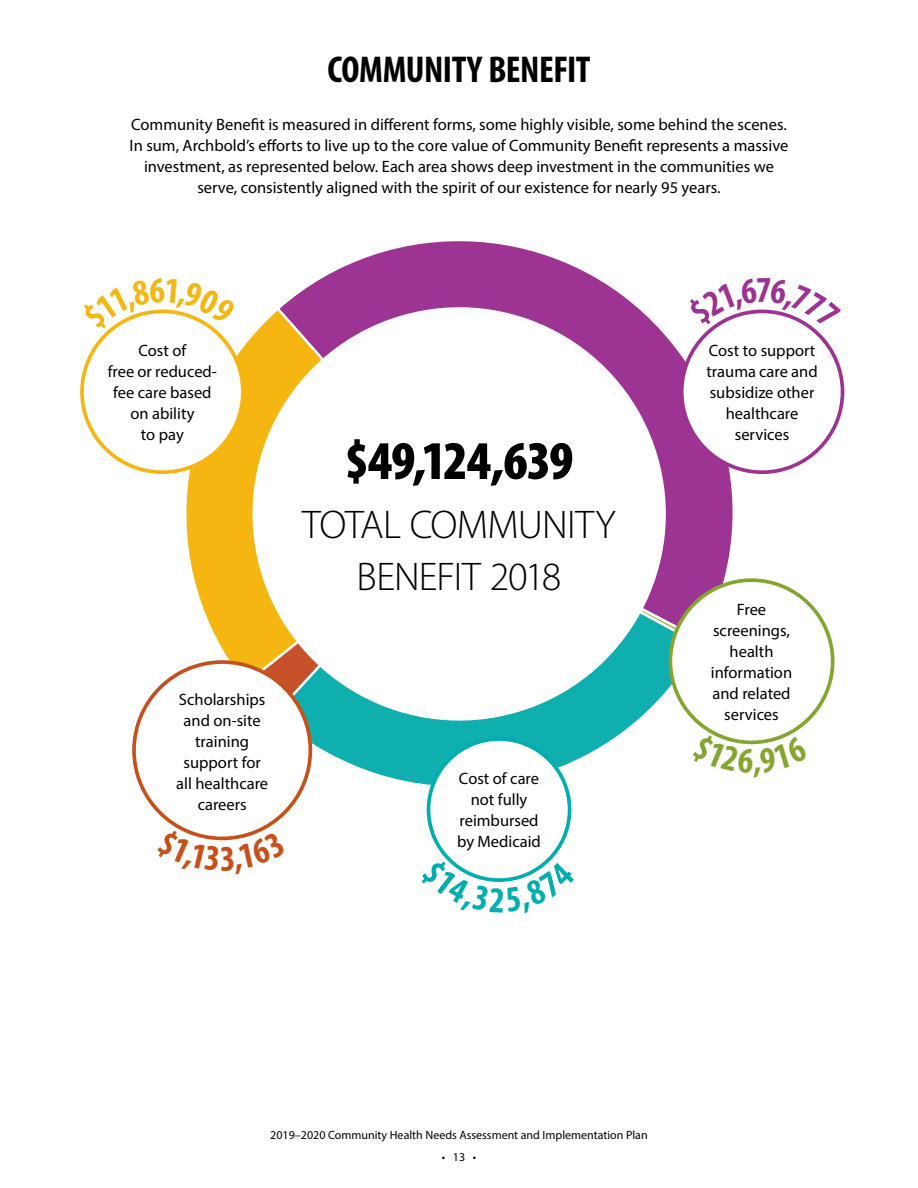
<style>
.page{position:relative;width:918px;height:1188px;background:#fff}
.page>*{position:absolute;margin:0;border:0;box-sizing:border-box;transform-origin:0 0}
.t1{font:900 condensed 54.75px "Myriad Pro";letter-spacing:-.02em;color:#000}
.t2{font:300 40.2px/51.9px "Myriad Pro";letter-spacing:-.025em;color:#000;text-align:center}
.t3{font:700 condensed 37.5px "Myriad Pro";letter-spacing:-.015em;color:#000}
.t4{font:16.5px/21px "Myriad Pro";color:#000;text-align:center}
.t5{font:12px "Myriad Pro";color:#000}
</style>
<div class="page">
<svg style="left:311px;top:241px;width:442px;height:353px"></svg>
<svg style="left:157px;top:331px;width:73px;height:357px"></svg>
<svg style="left:271px;top:510px;width:432px;height:316px"></svg>
<svg style="left:230px;top:285px;width:458px;height:458px"></svg>
<div style="left:670px;top:580px;width:163px;height:162px;background:#fff;border-radius:50%"></div>
<div style="left:669px;top:578px;width:165px;height:166px;border:4px solid #84a630;border-radius:50%"></div>
<div style="left:429px;top:739px;width:141px;height:141px;background:#fff;border-radius:50%"></div>
<div style="left:427px;top:737px;width:144px;height:145px;border:4px solid #00adaf;border-radius:50%"></div>
<div style="left:682px;top:311px;width:161px;height:161px;background:#fff;border-radius:50%"></div>
<div style="left:680px;top:310px;width:164px;height:164px;border:4px solid #9d3293;border-radius:50%"></div>
<div style="left:82px;top:311px;width:161px;height:161px;background:#fff;border-radius:50%"></div>
<div style="left:80px;top:310px;width:165px;height:164px;border:4px solid #f5b611;border-radius:50%"></div>
<div style="left:134px;top:662px;width:176px;height:176px;background:#fff;border-radius:50%"></div>
<svg style="left:691px;top:733px;width:102px;height:44px"></svg>
<svg style="left:445px;top:858px;width:108px;height:24px"></svg>
<svg style="left:686px;top:278px;width:128px;height:50px"></svg>
<svg style="left:107px;top:285px;width:129px;height:46px"></svg>
<svg style="left:177px;top:828px;width:91px;height:13px"></svg>
<h3 class="t3" style="left:327px;top:46px;width:265px">COMMUNITY BENEFIT</h3>
<p class="t4" style="left:130px;top:114px;width:660px">Community Benefit is measured in different forms, some highly visible, some behind the scenes.<br>In sum, Archbold’s efforts to live up to the core value of Community Benefit represents a massive investment, as represented below. Each area shows deep investment in the communities we serve, consistently aligned with the spirit of our existence for nearly 95 years.</p>
<p class="t4" style="left:108px;top:340px;width:111px">Cost of<br>free or reduced&shy;fee care based on ability<br>to pay</p>
<h1 class="t1" style="left:345px;top:430px;width:230px">$49,124,639</h1>
<h2 class="t2" style="left:302px;top:498px;width:315px">TOTAL COMMUNITY<br>BENEFIT 2018</h2>
<p class="t4" style="left:176px;top:689px;width:93px">Scholarships and on-site training support for all healthcare careers</p>
<p class="t4" style="left:457px;top:768px;width:85px">Cost of care not fully reimbursed by Medicaid</p>
<p class="t4" style="left:707px;top:340px;width:113px">Cost to support trauma care and subsidize other healthcare services</p>
<p class="t4" style="left:711px;top:599px;width:83px">Free screenings, health information and related services</p>
<p class="t5" style="left:270px;top:1127px;width:379px">2019–2020 Community Health Needs Assessment and Implementation Plan</p>
<p class="t5" style="left:442px;top:1150px;width:36px">• 13 •</p>
</div>
